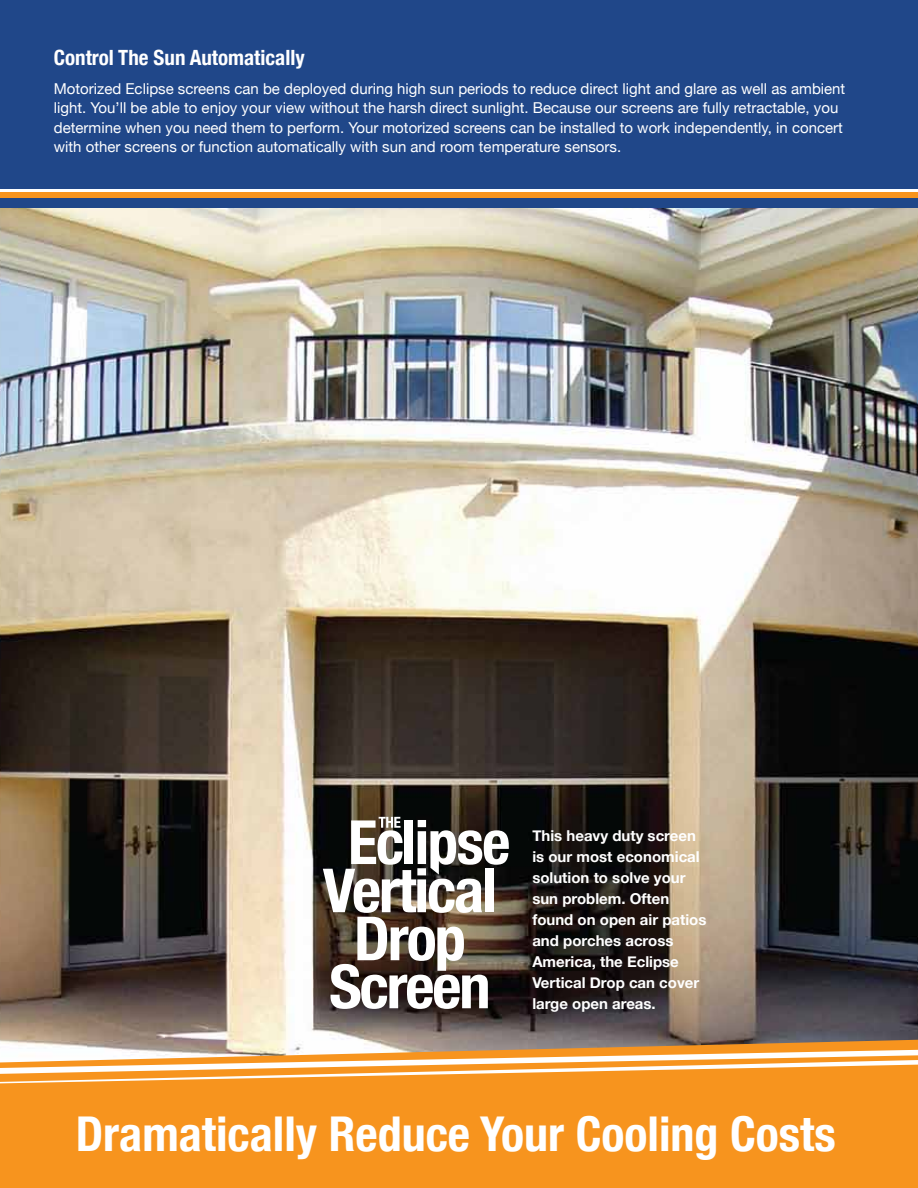
<style>
.page{position:relative;width:918px;height:1188px;background:#fff}
.page>*{position:absolute;margin:0;border:0;box-sizing:border-box;transform-origin:0 0}
.t1{font:700 condensed 60.9px/48px "Helvetica Neue";letter-spacing:-.035em;color:#fff;text-align:center}
.t2{font:700 condensed 48px "Helvetica Neue";color:#fff}
.t3{font:700 condensed 21px "Helvetica Neue";color:#fff}
.t4{font:15px/19.5px "Helvetica Neue";color:#fff}
.t5{font:700 15px/21px "Helvetica Neue";color:#fff}
</style>
<div class="page">
<img style="left:0;top:208px;width:918px;height:832px">
<div style="left:0;top:0;width:918px;height:208px;background:#204789"></div>
<div style="left:0;top:1040px;width:918px;height:148px;background:#f7941e"></div>
<svg style="left:0;top:1049px;width:918px;height:35px"></svg>
<hr style="left:0;top:189px;width:918px;height:3px;background:#fff">
<div style="left:0;top:192px;width:918px;height:6px;background:#f7941e"></div>
<div style="left:405px;top:820px;width:8px;height:44px;background:#fff"></div>
<svg style="left:418px;top:820px;width:91px;height:55px"></svg>
<svg style="left:351px;top:817px;width:52px;height:48px"></svg>
<h3 class="t3" style="left:54px;top:45px;width:252px">Control The Sun Automatically</h3>
<p class="t4" style="left:54px;top:79px;width:793px">Motorized Eclipse screens can be deployed during high sun periods to reduce direct light and glare as well as ambient light. You’ll be able to enjoy your view without the harsh direct sunlight. Because our screens are fully retractable, you determine when you need them to perform. Your motorized screens can be installed to work independently, in concert with other screens or function automatically with sun and room temperature sensors.</p>
<h1 class="t1" style="left:323px;top:866px;width:176px">Vertical<br>Drop<br>Screen</h1>
<p class="t5" style="left:532px;top:825px;width:176px">This heavy duty screen is our most economical solution to solve your sun problem. Often found on open air patios and porches across<br>America, the Eclipse<br>Vertical Drop can cover large open areas.</p>
<h2 class="t2" style="left:76px;top:1105px;width:762px">Dramatically Reduce Your Cooling Costs</h2>
</div>
